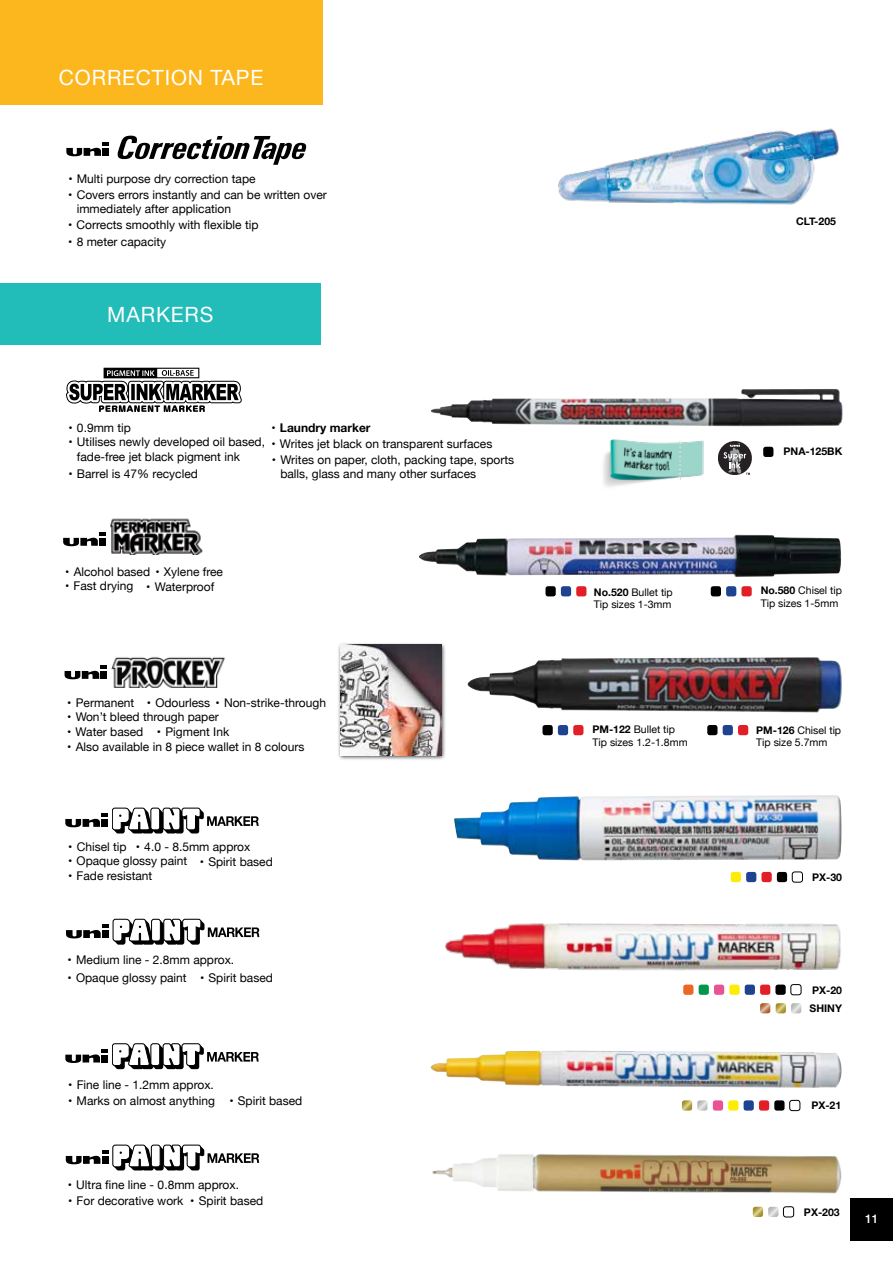
<style>
.page{position:relative;width:893px;height:1263px;background:#fff}
.page>*{position:absolute;margin:0;border:0;box-sizing:border-box;transform-origin:0 0}
.t1{font:21px "Helvetica Neue";letter-spacing:.04em;color:#fff}
.t2{font:12px/14.4px "Helvetica Neue";color:#000}
.t3{font:700 12px "Helvetica Neue";color:#000}
.t4{font:500 12px "Helvetica Neue";color:#fff}
.t5{font:10.5px/12.6px "Helvetica Neue";color:#000}
.t6{font:700 10.5px/18.5px "Helvetica Neue";color:#000}
.s1{font-weight:700}
</style>
<div class="page">
<div style="left:850px;top:1198px;width:43px;height:43px;background:#000"></div>
<div style="left:0;top:0;width:322px;height:105px;background:#fdb71e"></div>
<div style="left:338px;top:642px;width:109px;height:118px;background:#000;opacity:.75"></div>
<img style="left:340px;top:645px;width:101px;height:110px">
<img style="left:431px;top:389px;width:411px;height:37px">
<svg style="left:66px;top:368px;width:175px;height:44px"></svg>
<svg style="left:718px;top:441px;width:33px;height:34px"></svg>
<img style="left:418px;top:535px;width:424px;height:42px">
<img style="left:467px;top:657px;width:375px;height:56px">
<svg style="left:63px;top:533px;width:43px;height:13px"></svg>
<img style="left:454px;top:795px;width:388px;height:65px">
<img style="left:445px;top:923px;width:396px;height:48px">
<img style="left:430px;top:1050px;width:411px;height:38px">
<img style="left:432px;top:1154px;width:410px;height:40px">
<img style="left:110px;top:518px;width:93px;height:37px">
<svg style="left:66px;top:1145px;width:193px;height:25px"></svg>
<svg style="left:65px;top:1043px;width:194px;height:26px"></svg>
<svg style="left:66px;top:919px;width:193px;height:26px"></svg>
<svg style="left:65px;top:808px;width:194px;height:25px"></svg>
<svg style="left:65px;top:666px;width:42px;height:13px"></svg>
<img style="left:111px;top:656px;width:114px;height:32px">
<div style="left:763px;top:447px;width:10px;height:10px;background:#000;border-radius:3px"></div>
<div style="left:576px;top:586px;width:10px;height:10px;background:#e21f26;border-radius:3px"></div>
<div style="left:561px;top:586px;width:10px;height:10px;background:#204391;border-radius:3px"></div>
<div style="left:545px;top:586px;width:11px;height:10px;background:#000;border-radius:3px"></div>
<div style="left:741px;top:586px;width:11px;height:10px;background:#e21f26;border-radius:3px"></div>
<div style="left:726px;top:586px;width:10px;height:10px;background:#204391;border-radius:3px"></div>
<div style="left:711px;top:586px;width:10px;height:10px;background:#000;border-radius:3px"></div>
<div style="left:573px;top:725px;width:10px;height:10px;background:#e21f26;border-radius:3px"></div>
<div style="left:558px;top:725px;width:10px;height:10px;background:#204391;border-radius:3px"></div>
<div style="left:542px;top:725px;width:11px;height:10px;background:#000;border-radius:3px"></div>
<div style="left:738px;top:725px;width:10px;height:10px;background:#e21f26;border-radius:3px"></div>
<div style="left:723px;top:725px;width:10px;height:10px;background:#204391;border-radius:3px"></div>
<div style="left:707px;top:725px;width:10px;height:10px;background:#000;border-radius:3px"></div>
<div style="left:761px;top:872px;width:11px;height:10px;background:#e21f26;border-radius:3px"></div>
<div style="left:746px;top:872px;width:10px;height:10px;background:#204391;border-radius:3px"></div>
<div style="left:731px;top:872px;width:10px;height:10px;background:#fdec05;border-radius:3px"></div>
<div style="left:792px;top:872px;width:11px;height:10px;border:1px solid #000;border-radius:3px"></div>
<div style="left:777px;top:872px;width:10px;height:10px;background:#000;border-radius:3px"></div>
<div style="left:760px;top:984px;width:10px;height:11px;background:#e21f26;border-radius:3px"></div>
<div style="left:745px;top:984px;width:10px;height:11px;background:#204391;border-radius:3px"></div>
<div style="left:729px;top:984px;width:11px;height:11px;background:#fdec05;border-radius:3px"></div>
<div style="left:714px;top:984px;width:10px;height:11px;background:#ea5296;border-radius:3px"></div>
<div style="left:699px;top:984px;width:10px;height:11px;background:#019648;border-radius:3px"></div>
<div style="left:683px;top:984px;width:10px;height:11px;background:#ec6723;border-radius:3px"></div>
<div style="left:791px;top:984px;width:10px;height:11px;border:1px solid #000;border-radius:3px"></div>
<div style="left:775px;top:984px;width:11px;height:11px;background:#000;border-radius:3px"></div>
<div style="left:759px;top:1100px;width:10px;height:10px;background:#e21f26;border-radius:3px"></div>
<div style="left:744px;top:1100px;width:10px;height:10px;background:#204391;border-radius:3px"></div>
<div style="left:728px;top:1100px;width:10px;height:10px;background:#fdec05;border-radius:3px"></div>
<div style="left:713px;top:1100px;width:10px;height:10px;background:#ea5296;border-radius:3px"></div>
<div style="left:789px;top:1100px;width:11px;height:11px;border:1px solid #000;border-radius:3px"></div>
<div style="left:774px;top:1100px;width:10px;height:10px;background:#000;border-radius:3px"></div>
<svg style="left:682px;top:1100px;width:25px;height:10px"></svg>
<svg style="left:753px;top:1207px;width:25px;height:10px"></svg>
<div style="left:783px;top:1206px;width:11px;height:11px;border:1px solid #000;border-radius:3px"></div>
<svg style="left:776px;top:1003px;width:25px;height:10px"></svg>
<svg style="left:760px;top:1003px;width:10px;height:10px"></svg>
<img style="left:558px;top:128px;width:281px;height:77px">
<svg style="left:66px;top:143px;width:43px;height:13px"></svg>
<svg style="left:117px;top:136px;width:190px;height:29px"></svg>
<div style="left:0;top:283px;width:321px;height:61px;background:#22bcb9"></div>
<img style="left:598px;top:424px;width:111px;height:63px">
<h1 class="t1" style="left:59px;top:62px;width:206px">CORRECTION TAPE</h1>
<p class="t2" style="left:68px;top:172px;width:189px">• Multi purpose dry correction tape</p>
<p class="t2" style="left:77px;top:188px;width:252px;text-indent:-9px">• Covers errors instantly and can be written over immediately after application</p>
<p class="t2" style="left:68px;top:235px;width:100px">• 8 meter capacity</p>
<p class="t2" style="left:68px;top:219px;width:192px">• Corrects smoothly with flexible tip</p>
<h1 class="t1" style="left:107px;top:299px;width:108px">MARKERS</h1>
<p class="t2" style="left:68px;top:421px;width:64px">• 0.9mm tip</p>
<p class="t3" style="left:271px;top:418px;width:101px">• Laundry marker</p>
<p class="t2" style="left:280px;top:453px;width:235px;text-indent:-9px">• Writes on paper, cloth, packing tape, sports balls, glass and many other surfaces</p>
<p class="t2" style="left:77px;top:435px;width:190px;text-indent:-9px">• Utilises newly developed oil based, fade-free jet black pigment ink</p>
<p class="t2" style="left:271px;top:437px;width:222px">• Writes jet black on transparent surfaces</p>
<p class="t2" style="left:68px;top:468px;width:131px">• Barrel is 47% recycled</p>
<p class="t2" style="left:65px;top:565px;width:159px">• Alcohol based • Xylene free</p>
<p class="t2" style="left:65px;top:580px;width:151px">• Fast drying • Waterproof</p>
<p class="t2" style="left:67px;top:696px;width:260px">• Permanent • Odourless • Non-strike-through</p>
<p class="t2" style="left:67px;top:710px;width:153px">• Won’t bleed through paper</p>
<p class="t2" style="left:67px;top:725px;width:164px">• Water based • Pigment Ink</p>
<p class="t2" style="left:67px;top:740px;width:239px">• Also available in 8 piece wallet in 8 colours</p>
<p class="t2" style="left:68px;top:840px;width:184px">• Chisel tip • 4.0 - 8.5mm approx</p>
<p class="t2" style="left:68px;top:854px;width:206px">• Opaque glossy paint • Spirit based</p>
<p class="t2" style="left:68px;top:869px;width:86px">• Fade resistant</p>
<p class="t2" style="left:68px;top:953px;width:168px">• Medium line - 2.8mm approx.</p>
<p class="t2" style="left:67px;top:971px;width:207px">• Opaque glossy paint • Spirit based</p>
<p class="t2" style="left:68px;top:1078px;width:147px">• Fine line - 1.2mm approx.</p>
<p class="t2" style="left:68px;top:1094px;width:236px">• Marks on almost anything • Spirit based</p>
<p class="t2" style="left:68px;top:1178px;width:173px">• Ultra fine line - 0.8mm approx.</p>
<p class="t2" style="left:68px;top:1194px;width:197px">• For decorative work • Spirit based</p>
<p class="t6" style="left:796px;top:212px;width:41px">CLT-205</p>
<p class="t5" style="left:594px;top:586px;width:80px"><span class="s1">No.520</span> Bullet tip<br>Tip sizes 1-3mm</p>
<p class="t5" style="left:592px;top:724px;width:97px"><span class="s1">PM-122</span> Bullet tip<br>Tip sizes 1.2-1.8mm</p>
<p class="t6" style="left:783px;top:442px;width:60px">PNA-125BK</p>
<p class="t5" style="left:761px;top:585px;width:83px"><span class="s1">No.580</span> Chisel tip<br>Tip sizes 1-5mm</p>
<p class="t5" style="left:756px;top:724px;width:86px"><span class="s1">PM-126</span> Chisel tip<br>Tip size 5.7mm</p>
<p class="t6" style="left:812px;top:868px;width:31px">PX-30</p>
<p class="t6" style="left:809px;top:981px;width:34px">PX-20<br>SHINY</p>
<p class="t6" style="left:811px;top:1096px;width:31px">PX-21</p>
<p class="t6" style="left:804px;top:1203px;width:37px">PX-203</p>
<p class="t4" style="left:865px;top:1208px;width:15px">11</p>
</div>
